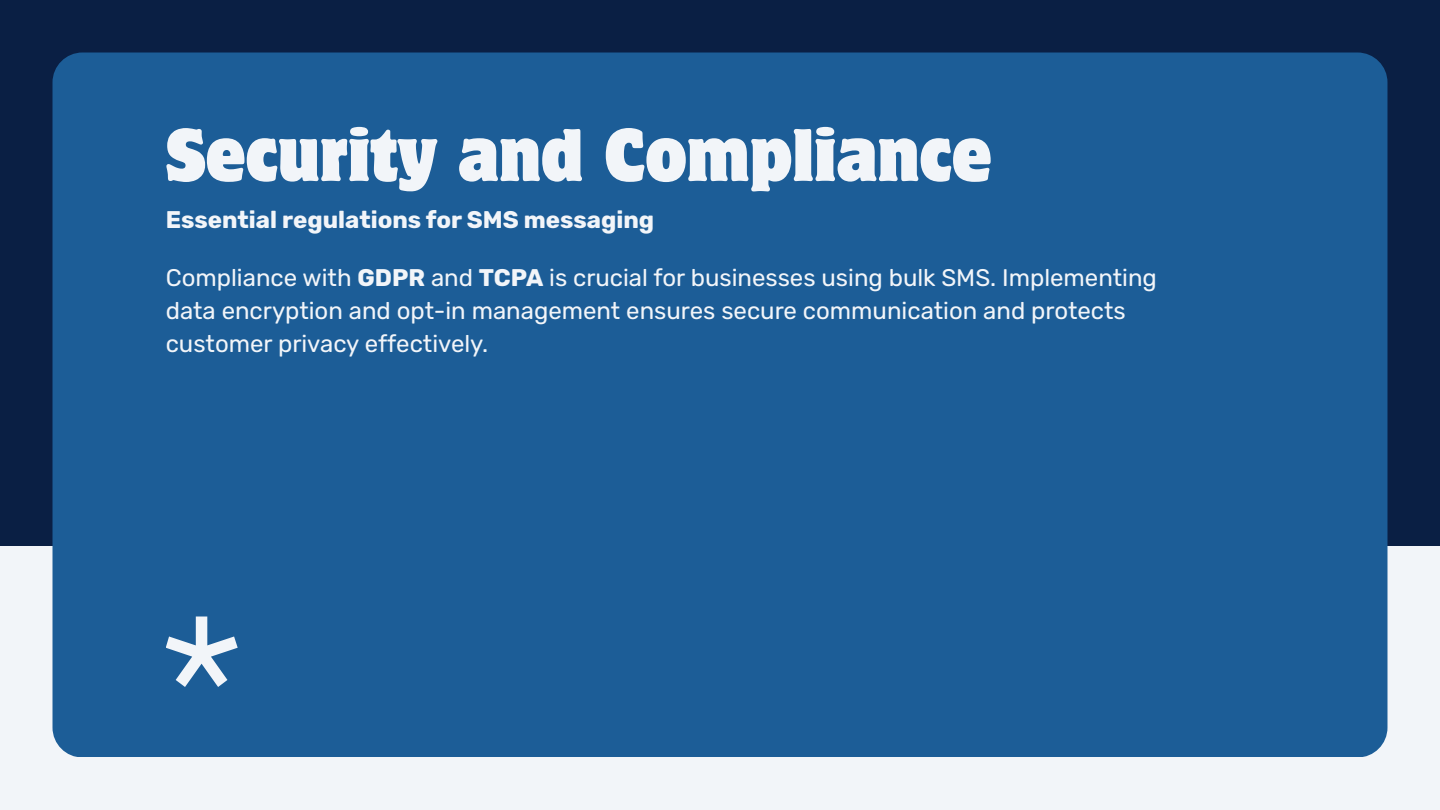
<style>
.page{position:relative;width:1440px;height:810px;background:#0a1f44}
.page>*{position:absolute;margin:0;border:0;box-sizing:border-box;transform-origin:0 0}
.t1{font:semi-condensed 66px "Motter Corpus Std";color:#f2f5f9}
.t2{font:24px/33px "Rubik";color:#f2f5f9}
.t3{font:700 24px "Rubik";color:#f2f5f9}
.s1{font-weight:700}
</style>
<div class="page">
<div style="left:0;top:546px;width:1440px;height:264px;background:#f2f5f9"></div>
<div style="left:52px;top:53px;width:1336px;height:704px;background:#1c5d97"></div>
<svg style="left:166px;top:617px;width:72px;height:70px"></svg>
<p class="t1" style="left:166px;top:129px;width:827px">Security and Compliance</p>
<p class="t3" style="left:166px;top:205px;width:490px">Essential regulations for SMS messaging</p>
<p class="t2" style="left:166px;top:262px;width:993px">Compliance with <span class="s1">GDPR</span> and <span class="s1">TCPA</span> is crucial for businesses using bulk SMS. Implementing data encryption and opt-in management ensures secure communication and protects customer privacy effectively.</p>
</div>
